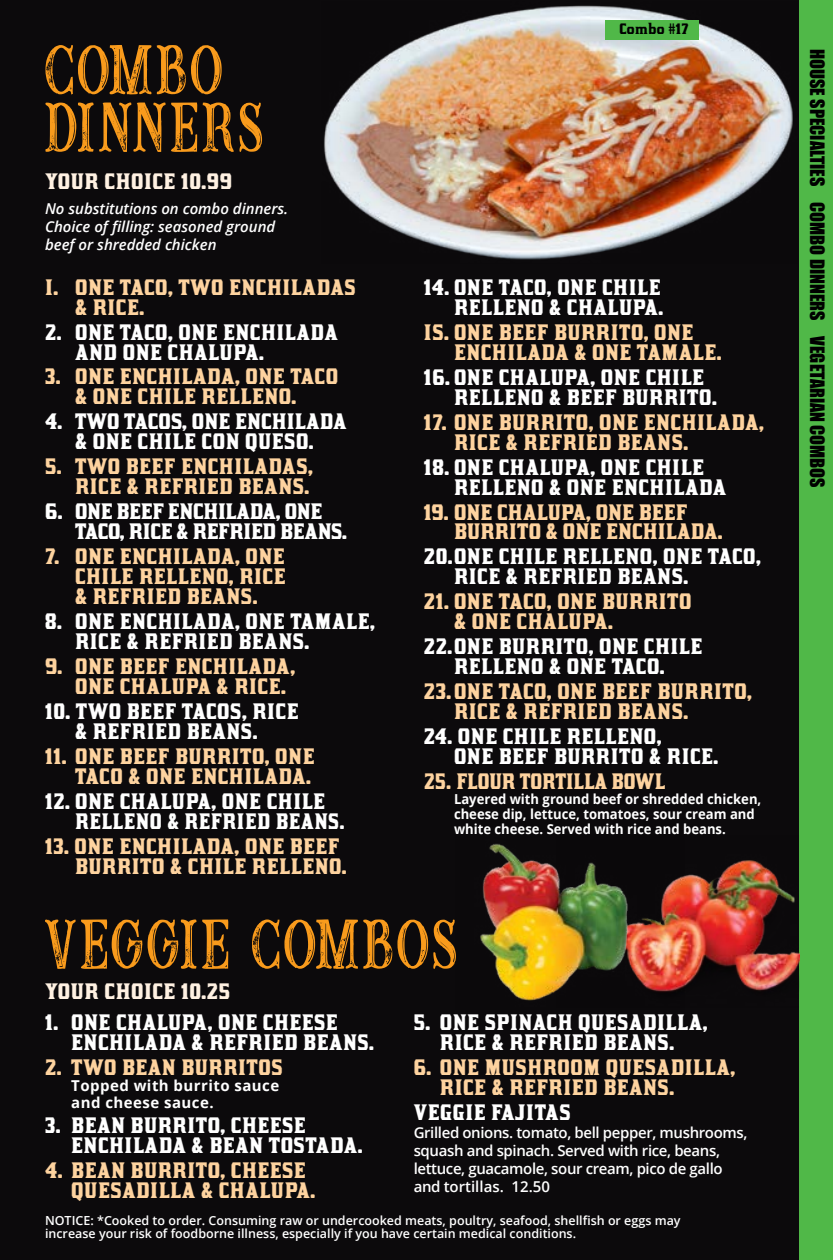
<style>
.page{position:relative;width:833px;height:1260px;background:#fff}
.page>*{position:absolute;margin:0;border:0;box-sizing:border-box;transform-origin:0 0}
.t1{font:79.75px/57.5px "Buffalo Inline 2 Grunge";letter-spacing:.07em;color:#f99b1c;scale:.71 1}
.t2{font:700 20px/20px "Kirsty Rg";letter-spacing:.03em;color:#fff}
.t3{font:700 20px/20px "Kirsty Rg";letter-spacing:.03em;color:#fed39f}
.t4{font:700 20px/20px "Kirsty Rg";letter-spacing:-.01em;color:#fff}
.t5{font:700 20px/18.8px "Kirsty Rg";letter-spacing:.01em;color:#fed39f}
.t6{font:700 20px/20px "Kirsty Rg";letter-spacing:.01em;color:#fff;text-align:center}
.t7{font:700 20px "Kirsty Rg";letter-spacing:.03em;color:#fff1e2}
.t8{font:700 20px "Kirsty Rg";color:#fed39f;scale:.95 1}
.t9{font:18.25px "Impact";color:#000}
.t10{font:600 15px/18px "Open Sans";letter-spacing:-.025em;color:#fff}
.t11{font:italic 600 15px/18px "Open Sans";color:#fff}
.t12{font:700 15px/16.2px "Open Sans";letter-spacing:.03em;color:#fff}
.t13{font:700 13.75px/15px "Open Sans";color:#fff;scale:.95 1}
.t14{font:700 13.5px "Kirsty Rg";letter-spacing:.03em;color:#000}
.t15{font:600 12.5px/13.8px "Open Sans";color:#fff}
</style>
<div class="page">
<div style="left:0;top:0;width:832px;height:1260px;background:#0c0a0c"></div>
<div style="left:799px;top:0;width:33px;height:1260px;background:#50b848"></div>
<img style="left:324px;top:5px;width:469px;height:255px">
<div style="left:604px;top:21px;width:94px;height:19px;background:#50b848"></div>
<img style="left:684px;top:860px;width:115px;height:131px">
<img style="left:480px;top:843px;width:204px;height:158px">
<h1 class="t1" style="left:45px;top:41px;width:307px">COMBO<br>DINNERS</h1>
<p class="t7" style="left:45px;top:168px;width:188px">YOUR CHOICE 10.99</p>
<p class="t11" style="left:45px;top:200px;width:245px">No substitutions on combo dinners.<br>Choice of filling: seasoned ground beef or shredded chicken</p>
<p class="t3" style="left:75px;top:277px;width:282px;text-indent:-30px">I. ONE TACO, TWO ENCHILADAS &amp; RICE.</p>
<p class="t2" style="left:75px;top:322px;width:264px;text-indent:-30px">2. ONE TACO, ONE ENCHILADA<br>AND ONE CHALUPA.</p>
<p class="t3" style="left:45px;top:365px;width:294px;text-align:center">3. ONE ENCHILADA, ONE TACO &amp; ONE CHILE RELLENO.</p>
<p class="t6" style="left:45px;top:410px;width:303px">4. TWO TACOS, ONE ENCHILADA &amp; ONE CHILE CON QUESO.</p>
<p class="t3" style="left:45px;top:455px;width:269px;text-align:right">5. TWO BEEF ENCHILADAS,<br>RICE &amp; REFRIED BEANS.</p>
<p class="t4" style="left:75px;top:500px;width:273px;text-indent:-30px">6. ONE BEEF ENCHILADA, ONE<br>TACO, RICE &amp; REFRIED BEANS.</p>
<p class="t3" style="left:75px;top:545px;width:212px;text-align:justify;text-indent:-30px">7. ONE ENCHILADA, ONE CHILE RELLENO, RICE &amp; REFRIED BEANS.</p>
<p class="t2" style="left:75px;top:610px;width:301px;text-indent:-30px">8. ONE ENCHILADA, ONE TAMALE,<br>RICE &amp; REFRIED BEANS.</p>
<p class="t3" style="left:75px;top:655px;width:221px;text-indent:-30px">9. ONE BEEF ENCHILADA,<br>ONE CHALUPA &amp; RICE.</p>
<p class="t2" style="left:45px;top:700px;width:255px;text-align:center">10. TWO BEEF TACOS, RICE &amp; REFRIED BEANS.</p>
<p class="t3" style="left:45px;top:745px;width:271px;text-align:right">11. ONE BEEF BURRITO, ONE<br>TACO &amp; ONE ENCHILADA.</p>
<p class="t2" style="left:75px;top:790px;width:271px;text-indent:-30px">12. ONE CHALUPA, ONE CHILE<br>RELLENO &amp; REFRIED BEANS.</p>
<p class="t3" style="left:75px;top:835px;width:273px;text-indent:-30px">13. ONE ENCHILADA, ONE BEEF<br>BURRITO &amp; CHILE RELLENO.</p>
<p class="t14" style="left:619px;top:20px;width:71px">Combo #17</p>
<p class="t2" style="left:424px;top:277px;width:241px;text-align:right">14. ONE TACO, ONE CHILE<br>RELLENO &amp; CHALUPA.</p>
<p class="t3" style="left:454px;top:322px;width:269px;text-indent:-30px">IS. ONE BEEF BURRITO, ONE<br>ENCHILADA &amp; ONE TAMALE.</p>
<p class="t2" style="left:454px;top:367px;width:264px;text-indent:-30px">16. ONE CHALUPA, ONE CHILE<br>RELLENO &amp; BEEF BURRITO.</p>
<p class="t3" style="left:454px;top:412px;width:311px;text-indent:-30px">17. ONE BURRITO, ONE ENCHILADA,<br>RICE &amp; REFRIED BEANS.</p>
<p class="t2" style="left:454px;top:457px;width:274px;text-indent:-30px">18. ONE CHALUPA, ONE CHILE<br>RELLENO &amp; ONE ENCHILADA</p>
<p class="t5" style="left:454px;top:502px;width:270px;text-indent:-30px">19. ONE CHALUPA, ONE BEEF<br>BURRITO &amp; ONE ENCHILADA.</p>
<p class="t2" style="left:454px;top:545px;width:308px;text-indent:-30px">20.ONE CHILE RELLENO, ONE TACO,<br>RICE &amp; REFRIED BEANS.</p>
<p class="t3" style="left:454px;top:590px;width:239px;text-indent:-30px">21. ONE TACO, ONE BURRITO &amp; ONE CHALUPA.</p>
<p class="t2" style="left:424px;top:635px;width:280px;text-align:center">22.ONE BURRITO, ONE CHILE<br>RELLENO &amp; ONE TACO.</p>
<p class="t3" style="left:454px;top:680px;width:299px;text-indent:-30px">23.ONE TACO, ONE BEEF BURRITO,<br>RICE &amp; REFRIED BEANS.</p>
<p class="t2" style="left:454px;top:725px;width:266px;text-indent:-30px">24. ONE CHILE RELLENO,<br>ONE BEEF BURRITO &amp; RICE.</p>
<p class="t8" style="left:424px;top:767px;width:255px">25. FLOUR TORTILLA BOWL</p>
<p class="t13" style="left:454px;top:791px;width:325px">Layered with ground beef or shredded chicken, cheese dip, lettuce, tomatoes, sour cream and white cheese. Served with rice and beans.</p>
<h1 class="t1" style="left:45px;top:916px;width:581px">VEGGIE COMBOS</h1>
<p class="t7" style="left:45px;top:977px;width:186px">YOUR CHOICE 10.25</p>
<p class="t2" style="left:71px;top:1012px;width:304px;text-indent:-26px">1. ONE CHALUPA, ONE CHEESE<br>ENCHILADA &amp; REFRIED BEANS.</p>
<p class="t3" style="left:45px;top:1057px;width:239px">2. TWO BEAN BURRITOS</p>
<p class="t12" style="left:71px;top:1078px;width:209px">Topped with burrito sauce and cheese sauce.</p>
<p class="t2" style="left:71px;top:1114px;width:293px;text-indent:-26px">3. BEAN BURRITO, CHEESE<br>ENCHILADA &amp; BEAN TOSTADA.</p>
<p class="t3" style="left:71px;top:1159px;width:245px;text-indent:-26px">4. BEAN BURRITO, CHEESE<br>QUESADILLA &amp; CHALUPA.</p>
<p class="t2" style="left:413px;top:1012px;width:295px;text-align:center">5. ONE SPINACH QUESADILLA,<br>RICE &amp; REFRIED BEANS.</p>
<p class="t3" style="left:440px;top:1057px;width:297px;text-indent:-26px">6. ONE MUSHROOM QUESADILLA,<br>RICE &amp; REFRIED BEANS.</p>
<p class="t2" style="left:413px;top:1102px;width:158px">VEGGIE FAJITAS</p>
<p class="t10" style="left:413px;top:1123px;width:335px">Grilled onions. tomato, bell pepper, mushrooms, squash and spinach. Served with rice, beans, lettuce, guacamole, sour cream, pico de gallo and tortillas. 12.50</p>
<p class="t15" style="left:45px;top:1213px;width:637px">NOTICE: *Cooked to order. Consuming raw or undercooked meats, poultry, seafood, shellfish or eggs may increase your risk of foodborne illness, especially if you have certain medical conditions.</p>
<p class="t9" style="left:831px;top:49px;width:440px;rotate:90deg">HOUSE SPECIALTIES COMBO DINNERS VEGETARIAN COMBOS</p>
</div>
